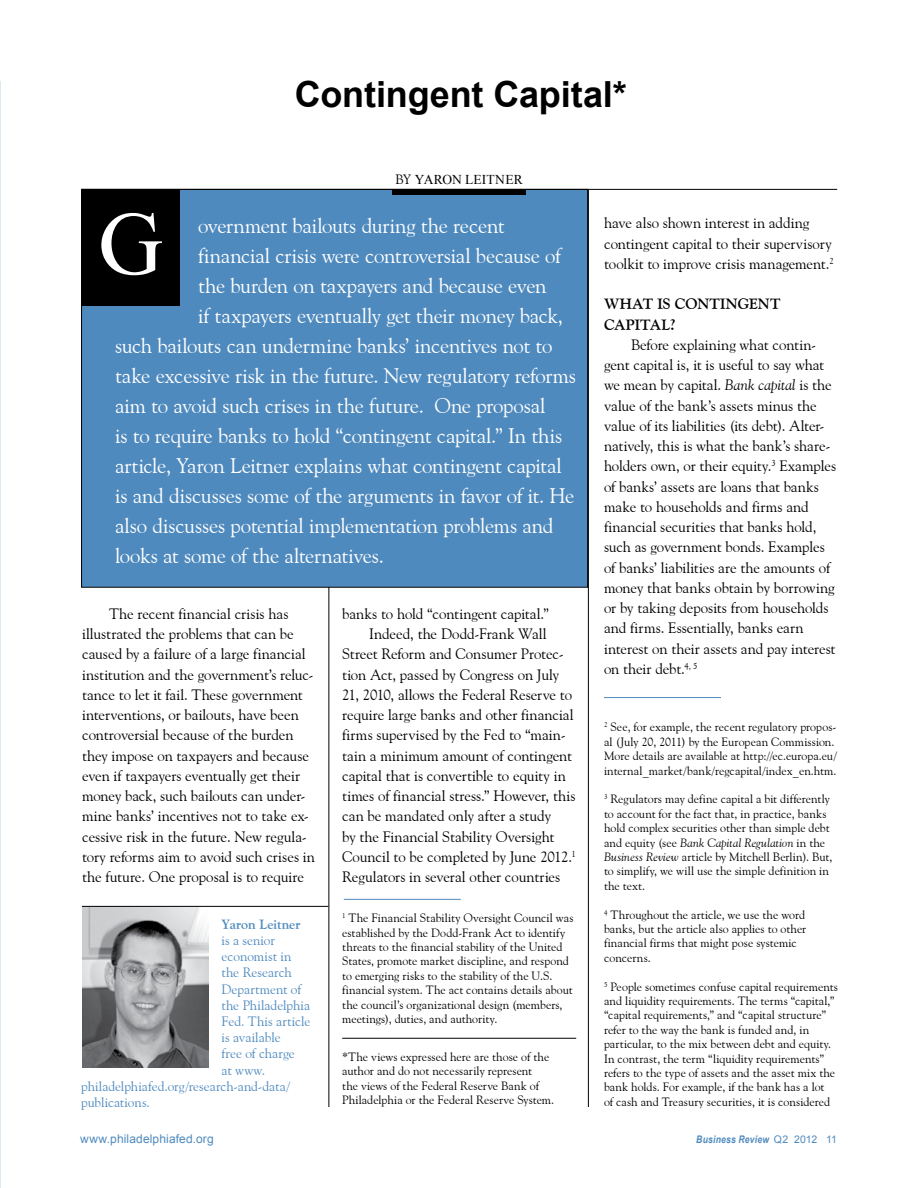
<style>
.page{position:relative;width:918px;height:1188px;background:#fff}
.page>*{position:absolute;margin:0;border:0;box-sizing:border-box;transform-origin:0 0}
.t1{font:90px "Times New Roman";color:#fff}
.t2{font:700 36px "Arial";letter-spacing:-.005em;color:#000}
.Lead-in_text{font:21px "Goudy Old Style BT";letter-spacing:-.015em;color:#fff}
.Body_Copy{font:15px/20.2px "Goudy Old Style BT";letter-spacing:-.005em;color:#000}
.Subheads{font:700 15px "Goudy Old Style BT";color:#000}
.Author_s_ID{font:13.5px "Goudy Old Style BT";color:#4f8abe}
.Author{font:13.5px "Times New Roman";letter-spacing:.005em;color:#000}
.Author_s_ID-2{font:700 13.5px "Goudy Old Style BT";color:#4f8abe}
.Footnote_text{font:12px/14.4px "Goudy Old Style BT";letter-spacing:.005em;color:#000}
.t3{font:12px "Arial";letter-spacing:.01em;color:#4f8abe}
.t4{font:italic 700 10.5px "Arial Narrow";letter-spacing:.02em;color:#4f8abe}
.s1{font-family:"Goudy Old Style BT"}
.s2{font-style:italic}
.s3{font-family:"Arial";font-weight:400;font-style:normal}
</style>
<div class="page">
<hr style="left:588px;top:190px;width:1px;height:917px;background:#000">
<hr style="left:328px;top:234px;width:1px;height:873px;background:#000">
<hr style="left:0;top:81px;width:1px;height:1107px;background:#dce8f2">
<img style="left:82px;top:907px;width:126px;height:161px">
<div style="left:82px;top:189px;width:506px;height:398px;background:#4f8abe"></div>
<div style="left:81px;top:189px;width:99px;height:117px;background:#000"></div>
<hr style="left:81px;top:189px;width:756px;height:1px;background:#000">
<div style="left:392px;top:189px;width:134px;height:6px;background:#000"></div>
<hr style="left:342px;top:1038px;width:234px;height:1px;background:#000">
<hr style="left:604px;top:697px;width:117px;height:1px;background:#4f8abe">
<hr style="left:82px;top:906px;width:246px;height:1px;background:#000">
<hr style="left:344px;top:899px;width:117px;height:1px;background:#4f8abe">
<p class="t2" style="left:295px;top:71px;width:333px">Contingent Capital*</p>
<p class="Author" style="left:396px;top:170px;width:129px"><span class="s1">BY</span> YARON LEITNER</p>
<p class="t1" style="left:98px;top:183px;width:66px">G</p>
<p class="Lead-in_text" style="left:198px;top:213px;width:308px">overnment bailouts during the recent</p>
<p class="Lead-in_text" style="left:198px;top:243px;width:364px">financial crisis were controversial because of</p>
<p class="Lead-in_text" style="left:198px;top:273px;width:350px">the burden on taxpayers and because even</p>
<p class="Lead-in_text" style="left:198px;top:303px;width:366px">if taxpayers eventually get their money back,</p>
<p class="Lead-in_text" style="left:115px;top:333px;width:439px">such bailouts can undermine banks’ incentives not to</p>
<p class="Lead-in_text" style="left:115px;top:363px;width:463px">take excessive risk in the future. New regulatory reforms</p>
<p class="Lead-in_text" style="left:115px;top:393px;width:432px">aim to avoid such crises in the future. One proposal</p>
<p class="Lead-in_text" style="left:115px;top:423px;width:449px">is to require banks to hold “contingent capital.” In this</p>
<p class="Lead-in_text" style="left:115px;top:453px;width:448px">article, Yaron Leitner explains what contingent capital</p>
<p class="Lead-in_text" style="left:115px;top:483px;width:461px">is and discusses some of the arguments in favor of it. He</p>
<p class="Lead-in_text" style="left:115px;top:513px;width:440px">also discusses potential implementation problems and</p>
<p class="Lead-in_text" style="left:115px;top:543px;width:270px">looks at some of the alternatives.</p>
<p class="Body_Copy" style="left:82px;top:603px;width:234px;text-indent:27px">The recent financial crisis has illustrated the problems that can be caused by a failure of a large financial institution and the government’s reluc&shy;tance to let it fail. These government interventions, or bailouts, have been controversial because of the burden they impose on taxpayers and because even if taxpayers eventually get their money back, such bailouts can under&shy;mine banks’ incentives not to take ex&shy;cessive risk in the future. New regula&shy;tory reforms aim to avoid such crises in the future. One proposal is to require</p>
<p class="Body_Copy" style="left:342px;top:603px;width:208px">banks to hold “contingent capital.”</p>
<p class="Body_Copy" style="left:342px;top:624px;width:235px;text-indent:27px">Indeed, the Dodd-Frank Wall Street Reform and Consumer Protec&shy;tion Act, passed by Congress on July 21, 2010, allows the Federal Reserve to require large banks and other financial firms supervised by the Fed to “main&shy;tain a minimum amount of contingent capital that is convertible to equity in times of financial stress.” However, this can be mandated only after a study<br>by the Financial Stability Oversight Council to be completed by June 2012.<sup>1<br></sup>Regulators in several other countries</p>
<p class="Author_s_ID-2" style="left:222px;top:916px;width:81px">Yaron Leitner</p>
<p class="Author_s_ID" style="left:222px;top:932px;width:55px">is a senior</p>
<p class="Author_s_ID" style="left:222px;top:948px;width:71px">economist in</p>
<p class="Author_s_ID" style="left:222px;top:964px;width:72px">the Research</p>
<p class="Author_s_ID" style="left:222px;top:981px;width:81px">Department of</p>
<p class="Author_s_ID" style="left:222px;top:997px;width:90px">the Philadelphia</p>
<p class="Author_s_ID" style="left:222px;top:1013px;width:90px">Fed. This article</p>
<p class="Author_s_ID" style="left:222px;top:1029px;width:61px">is available</p>
<p class="Author_s_ID" style="left:222px;top:1045px;width:75px">free of charge</p>
<p class="Author_s_ID" style="left:222px;top:1062px;width:45px">at www.</p>
<p class="Author_s_ID" style="left:81px;top:1078px;width:210px">philadelphiafed.org/research-and-data/</p>
<p class="Author_s_ID" style="left:81px;top:1094px;width:70px">publications.</p>
<p class="Footnote_text" style="left:342px;top:911px;width:233px"><sup>1</sup> The Financial Stability Oversight Council was established by the Dodd-Frank Act to identify threats to the financial stability of the United States, promote market discipline, and respond to emerging risks to the stability of the U.S. financial system. The act contains details about the council’s organizational design (members, meetings), duties, and authority.</p>
<p class="Footnote_text" style="left:342px;top:1049px;width:213px">*The views expressed here are those of the author and do not necessarily represent<br>the views of the Federal Reserve Bank of Philadelphia or the Federal Reserve System.</p>
<p class="Body_Copy" style="left:604px;top:213px;width:231px">have also shown interest in adding contingent capital to their supervisory toolkit to improve crisis management.<sup>2</sup></p>
<p class="Subheads" style="left:604px;top:295px;width:178px">WHAT IS CONTINGENT</p>
<p class="Subheads" style="left:604px;top:315px;width:73px">CAPITAL?</p>
<p class="Body_Copy" style="left:604px;top:334px;width:234px;text-indent:27px">Before explaining what contin&shy;gent capital is, it is useful to say what we mean by capital. <span class="s2">Bank capital</span> is the value of the bank’s assets minus the value of its liabilities (its debt). Alter&shy;natively, this is what the bank’s share&shy;holders own, or their equity.<sup>3</sup> Examples of banks’ assets are loans that banks make to households and firms and financial securities that banks hold, such as government bonds. Examples of banks’ liabilities are the amounts of money that banks obtain by borrowing or by taking deposits from households and firms. Essentially, banks earn interest on their assets and pay interest on their debt.<sup>4,</sup> <sup>5</sup></p>
<p class="Footnote_text" style="left:604px;top:720px;width:234px"><sup>2</sup> See, for example, the recent regulatory propos&shy;al (July 20, 2011) by the European Commission.<br>More details are available at http://ec.europa.eu/ internal_market/bank/regcapital/index_en.htm.</p>
<p class="Footnote_text" style="left:604px;top:792px;width:230px"><sup>3</sup> Regulators may define capital a bit differently to account for the fact that, in practice, banks hold complex securities other than simple debt and equity (see <span class="s2">Bank Capital Regulation</span> in the <span class="s2">Business Review</span> article by Mitchell Berlin). But, to simplify, we will use the simple definition in the text.</p>
<p class="Footnote_text" style="left:604px;top:907px;width:204px"><sup>4</sup> Throughout the article, we use the word banks, but the article also applies to other financial firms that might pose systemic concerns.</p>
<p class="Footnote_text" style="left:604px;top:979px;width:235px"><sup>5</sup> People sometimes confuse capital requirements and liquidity requirements. The terms “capital,” “capital requirements,” and “capital structure” refer to the way the bank is funded and, in particular, to the mix between debt and equity.<br>In contrast, the term “liquidity requirements” refers to the type of assets and the asset mix the bank holds. For example, if the bank has a lot<br>of cash and Treasury securities, it is considered</p>
<p class="t3" style="left:80px;top:1131px;width:135px">www.philadelphiafed.org</p>
<p class="t4" style="left:696px;top:1131px;width:142px">Business Review <span class="s3">Q2 2012 11</span></p>
</div>
